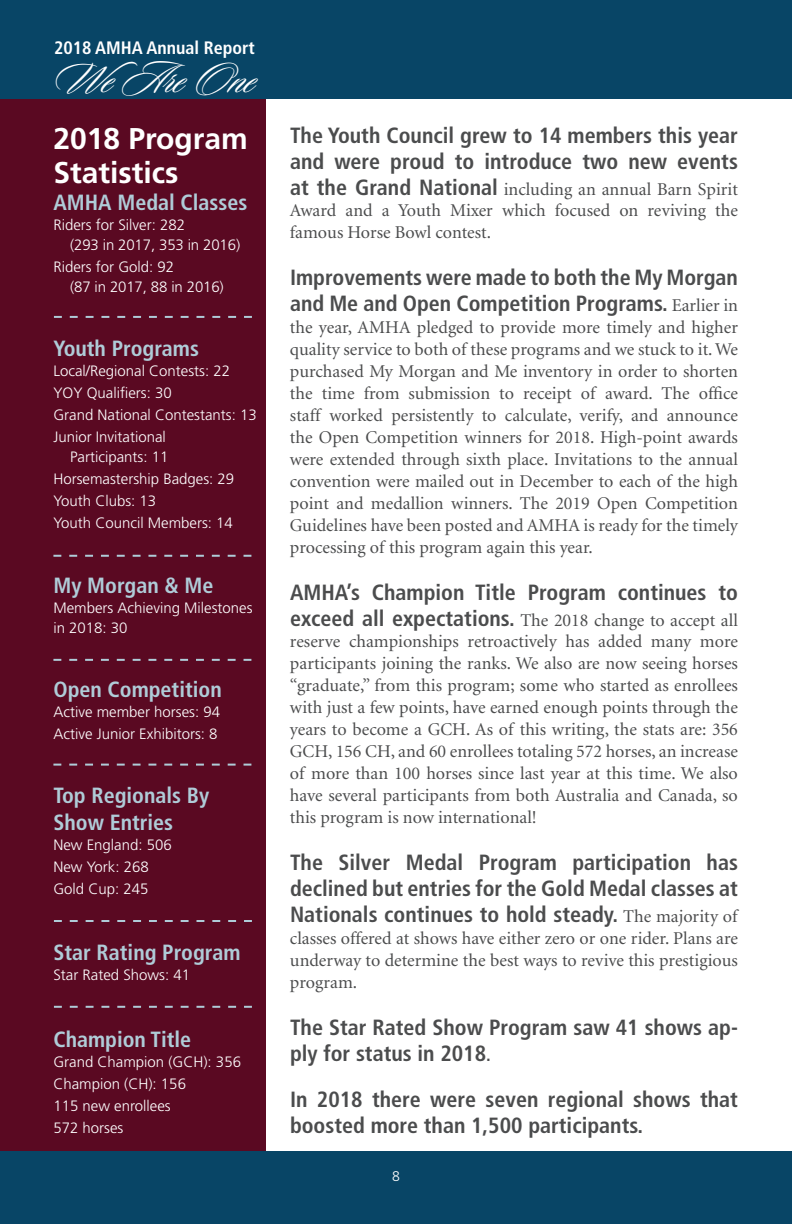
<style>
.page{position:relative;width:792px;height:1224px;background:#fff}
.page>*{position:absolute;margin:0;border:0;box-sizing:border-box;transform-origin:0 0}
.t1{font:46px "Sloop Script One";color:#fff}
.t2{font:700 30px "Frutiger";color:#fff}
.No_Spacing{font:700 condensed 22px/26px "Frutiger";color:#4b4c4d}
.t3{font:700 condensed 22px "Frutiger";color:#afccd8}
.No_Spacing-2{font:18px/22px "Minion";color:#4b4c4d;text-align:justify}
.t4{font:700 condensed 18px "Frutiger";color:#fff}
.t5{font:300 15px "Frutiger";color:#fff}
.t6{font:300 14px "Frutiger";color:#fff}
.s1{font-family:"Frutiger";font-weight:700;font-stretch:condensed;font-size:22px}
.s2{font-family:"Minion";font-weight:400;font-stretch:normal;font-size:18px}
.s3{font-size:18px}
</style>
<div class="page">
<div style="left:0;top:99px;width:266px;height:1053px;background:#5a0922"></div>
<div style="left:0;top:1152px;width:792px;height:72px;background:#084566"></div>
<div style="left:0;top:0;width:792px;height:99px;background:#084566"></div>
<svg style="left:54px;top:1006px;width:198px;height:2px"></svg>
<svg style="left:54px;top:920px;width:198px;height:2px"></svg>
<svg style="left:53px;top:764px;width:198px;height:2px"></svg>
<svg style="left:53px;top:659px;width:198px;height:2px"></svg>
<svg style="left:53px;top:555px;width:198px;height:2px"></svg>
<svg style="left:54px;top:316px;width:198px;height:2px"></svg>
<p class="t4" style="left:54px;top:37px;width:202px">2018 AMHA Annual Report</p>
<p class="t1" style="left:54px;top:55px;width:203px">We Are One</p>
<p class="t2" style="left:53px;top:121px;width:196px">2018 Program</p>
<p class="t2" style="left:53px;top:155px;width:127px">Statistics</p>
<p class="t3" style="left:53px;top:189px;width:195px">AMHA Medal Classes</p>
<p class="t5" style="left:53px;top:216px;width:133px">Riders for Silver: 282</p>
<p class="t5" style="left:70px;top:236px;width:172px">(293 in 2017, 353 in 2016)</p>
<p class="t5" style="left:53px;top:258px;width:122px">Riders for Gold: 92</p>
<p class="t5" style="left:70px;top:278px;width:155px">(87 in 2017, 88 in 2016)</p>
<p class="t3" style="left:53px;top:335px;width:147px">Youth Programs</p>
<p class="t5" style="left:53px;top:362px;width:178px">Local/Regional Contests: 22</p>
<p class="t5" style="left:53px;top:384px;width:120px">YOY Qualifiers: 30</p>
<p class="t5" style="left:53px;top:406px;width:205px">Grand National Contestants: 13</p>
<p class="t5" style="left:53px;top:428px;width:114px">Junior Invitational</p>
<p class="t5" style="left:70px;top:448px;width:100px">Participants: 11</p>
<p class="t5" style="left:53px;top:470px;width:182px">Horsemastership Badges: 29</p>
<p class="t5" style="left:53px;top:492px;width:104px">Youth Clubs: 13</p>
<p class="t5" style="left:53px;top:515px;width:181px">Youth Council Members: 14</p>
<p class="t3" style="left:53px;top:572px;width:161px">My Morgan &amp; Me</p>
<p class="t5" style="left:53px;top:599px;width:201px">Members Achieving Milestones</p>
<p class="t5" style="left:53px;top:619px;width:76px">in 2018: 30</p>
<p class="t3" style="left:53px;top:676px;width:170px">Open Competition</p>
<p class="t5" style="left:53px;top:703px;width:168px">Active member horses: 94</p>
<p class="t5" style="left:53px;top:725px;width:166px">Active Junior Exhibitors: 8</p>
<p class="t3" style="left:53px;top:783px;width:157px">Top Regionals By</p>
<p class="t3" style="left:53px;top:809px;width:121px">Show Entries</p>
<p class="t5" style="left:53px;top:836px;width:120px">New England: 506</p>
<p class="t5" style="left:53px;top:858px;width:97px">New York: 268</p>
<p class="t5" style="left:53px;top:880px;width:97px">Gold Cup: 245</p>
<p class="t3" style="left:53px;top:939px;width:189px">Star Rating Program</p>
<p class="t5" style="left:53px;top:966px;width:138px">Star Rated Shows: 41</p>
<p class="t3" style="left:53px;top:1026px;width:139px">Champion Title</p>
<p class="t5" style="left:53px;top:1053px;width:189px">Grand Champion (GCH): 356</p>
<p class="t5" style="left:53px;top:1075px;width:134px">Champion (CH): 156</p>
<p class="t5" style="left:53px;top:1097px;width:119px">115 new enrollees</p>
<p class="t5" style="left:53px;top:1119px;width:72px">572 horses</p>
<p class="No_Spacing" style="left:290px;top:122px;width:450px">The Youth Council grew to 14 members this year and were proud to introduce two new events</p>
<p class="No_Spacing-2" style="left:290px;top:178px;width:449px"><span class="s1">at the Grand National</span> including an annual Barn Spirit Award and a Youth Mixer which focused on reviving the famous Horse Bowl contest.</p>
<p class="No_Spacing" style="left:290px;top:264px;width:450px">Improvements were made to both the My Morgan and Me and Open Competition Programs. <span class="s2">Earlier in</span></p>
<p class="No_Spacing-2" style="left:290px;top:317px;width:450px">the year, AMHA pledged to provide more timely and higher quality service to both of these programs and we stuck to it. We purchased My Morgan and Me inventory in order to shorten the time from submission to receipt of award. The office staff worked persistently to calculate, verify, and announce the Open Competition winners for 2018. High-point awards were extended through sixth place. Invitations to the annual convention were mailed out in December to each of the high point and medallion winners. The 2019 Open Competition Guidelines have been posted and AMHA is ready for the timely processing of this program again this year.</p>
<p class="No_Spacing" style="left:290px;top:579px;width:449px">AMHA’s Champion Title Program continues to</p>
<p class="No_Spacing-2" style="left:290px;top:609px;width:450px"><span class="s1">exceed all expectations.</span> The 2018 change to accept all reserve championships retroactively has added many more participants joining the ranks. We also are now seeing horses “graduate,” from this program; some who started as enrollees with just a few points, have earned enough points through the years to become a GCH. As of this writing, the stats are: 356<br>GCH, 156 CH, and 60 enrollees totaling 572 horses, an increase of more than 100 horses since last year at this time. We also have several participants from both Australia and Canada, so this program is now international!</p>
<p class="No_Spacing" style="left:290px;top:849px;width:450px;text-align:justify">The Silver Medal Program participation has declined but entries for the Gold Medal classes at Nationals continues to hold steady. <span class="s2">The majority of</span></p>
<p class="No_Spacing-2" style="left:290px;top:928px;width:450px">classes offered at shows have either zero or one rider. Plans are underway to determine the best ways to revive this prestigious program.</p>
<p class="No_Spacing" style="left:290px;top:1014px;width:450px">The Star Rated Show Program saw 41 shows ap&shy;ply for status in 2018<span class="s3">.</span></p>
<p class="No_Spacing" style="left:290px;top:1086px;width:450px">In 2018 there were seven regional shows that boosted more than 1,500 participants.</p>
<p class="t6" style="left:392px;top:1168px;width:9px">8</p>
</div>
